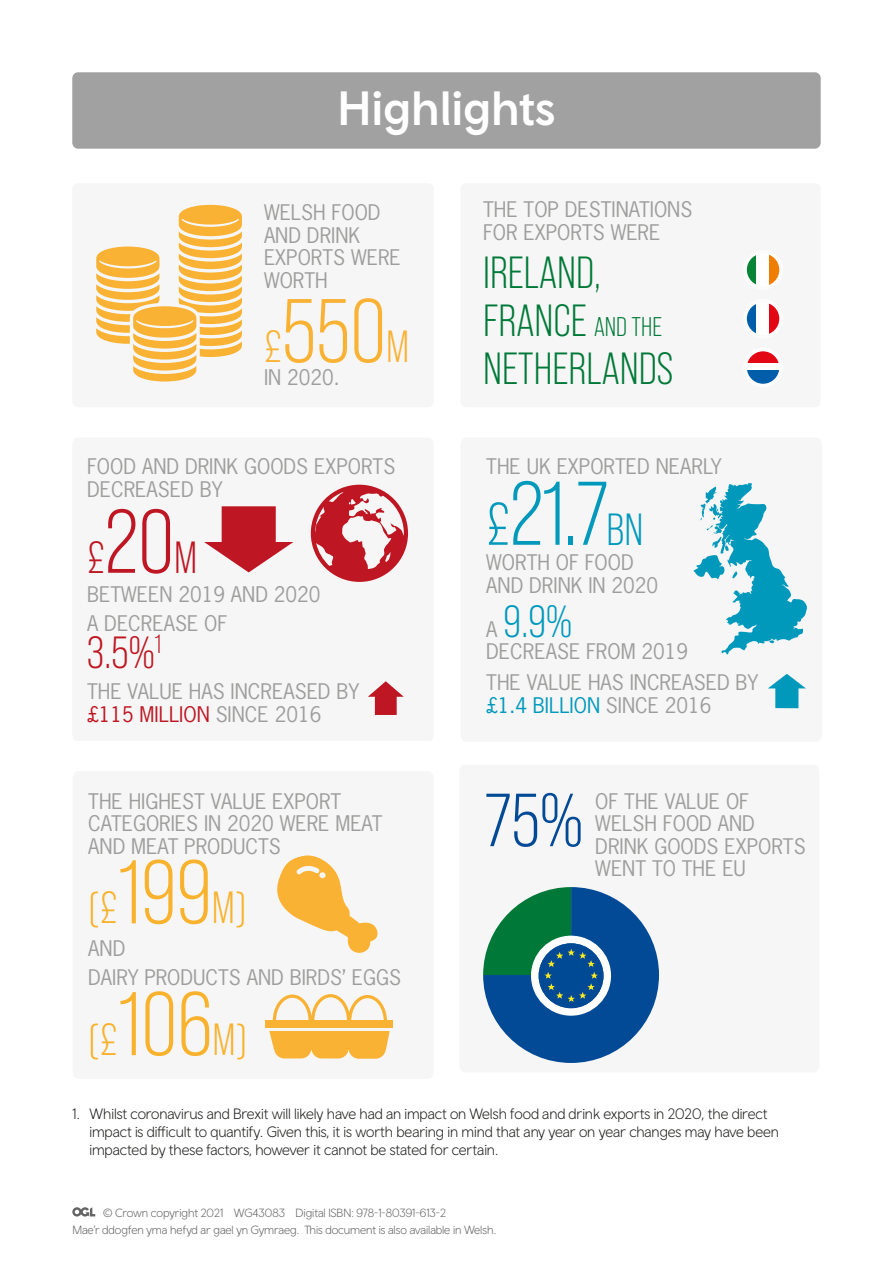
<style>
.page{position:relative;width:893px;height:1263px;background:#fff}
.page>*{position:absolute;margin:0;border:0;box-sizing:border-box;transform-origin:0 0}
.Body_text{font:90px "Bebas Neue Pro";color:#0099bc}
.Body_text-2{font:90px "Bebas Neue Pro";color:#f9b234}
.Body_text-3{font:75px "Bebas Neue Pro";color:#024a96}
.Infographic_heading{font:500 48px "Cymru Sans Headline";color:#fff}
.Body_text-4{font:45px/48px "Bebas Neue Pro";color:#007938}
.Body_text-5{font:45px "Bebas Neue Pro";color:#f9b22d}
.Body_text-6{font:45px "Bebas Neue Pro";color:#be1622}
.Body_text-7{font:45px "Bebas Neue Pro";color:#0099bc}
.Body_text-8{font:20.25px/22.5px "News Gothic Std";color:#9d9d9c}
.t1{font:300 15px/18px "Cymru Sans Body";letter-spacing:-.01em;color:#1d1d1b}
.This_publication_is{font:300 11.85px "Cymru Sans Body";letter-spacing:-.01em;color:#646363}
.Credits_NEW{font:300 11.85px "Cymru Sans Body";letter-spacing:-.005em;color:#646363}
.s1{font-size:45px}
.s2{font-size:90px}
.s3{color:#be1622}
.s4{font-size:27px}
.s5{font-size:60px}
.s6{color:#0099bc}
</style>
<div class="page">
<div style="left:72px;top:72px;width:749px;height:77px;background:#a1a1a1;border-radius:6px"></div>
<div style="left:460px;top:183px;width:361px;height:224px;background:#f6f6f6;border-radius:5px"></div>
<svg style="left:72px;top:1207px;width:23px;height:9px"></svg>
<div style="left:72px;top:183px;width:362px;height:224px;background:#f6f6f6;border-radius:6px"></div>
<svg style="left:96px;top:205px;width:146px;height:177px"></svg>
<svg style="left:483px;top:887px;width:176px;height:176px"></svg>
<svg style="left:204px;top:506px;width:89px;height:66px"></svg>
<svg style="left:311px;top:485px;width:97px;height:97px"></svg>
<svg style="left:368px;top:681px;width:36px;height:34px"></svg>
<svg style="left:277px;top:855px;width:101px;height:98px"></svg>
<svg style="left:693px;top:483px;width:114px;height:172px"></svg>
<svg style="left:768px;top:674px;width:38px;height:34px"></svg>
<svg style="left:748px;top:255px;width:8px;height:30px"></svg>
<div style="left:756px;top:252px;width:13px;height:36px;background:#fff"></div>
<svg style="left:769px;top:255px;width:9px;height:30px"></svg>
<div style="left:743px;top:250px;width:40px;height:40px;border:4px solid #fdfcfc;border-radius:50%"></div>
<div style="left:756px;top:301px;width:13px;height:36px;background:#fff"></div>
<svg style="left:769px;top:304px;width:9px;height:30px"></svg>
<svg style="left:748px;top:304px;width:8px;height:29px"></svg>
<div style="left:743px;top:299px;width:40px;height:40px;border:4px solid #fdfcfc;border-radius:50%"></div>
<svg style="left:748px;top:353px;width:30px;height:10px"></svg>
<div style="left:745px;top:363px;width:36px;height:8px;background:#fff"></div>
<svg style="left:748px;top:371px;width:30px;height:11px"></svg>
<div style="left:743px;top:348px;width:40px;height:39px;border:4px solid #fdfcfc;border-radius:50%"></div>
<svg style="left:269px;top:994px;width:121px;height:65px"></svg>
<svg style="left:265px;top:1023px;width:128px;height:7px"></svg>
<div style="left:266px;top:1020px;width:127px;height:7px;background:#f9b234"></div>
<p class="Infographic_heading" style="left:337px;top:79px;width:219px">Highlights</p>
<p class="Body_text-8" style="left:264px;top:201px;width:138px">WELSH FOOD<br>AND DRINK<br>EXPORTS WERE<br>WORTH</p>
<p class="Body_text-2" style="left:264px;top:281px;width:147px"><span class="s1">£</span>550<span class="s1">M</span></p>
<p class="Body_text-8" style="left:264px;top:365px;width:77px">IN 2020.</p>
<p class="Body_text-8" style="left:87px;top:455px;width:310px">FOOD AND DRINK GOODS EXPORTS<br>DECREASED BY</p>
<p class="Body_text-6" style="left:87px;top:532px;width:112px">£<span class="s2">20</span>M</p>
<p class="Body_text-8" style="left:87px;top:580px;width:235px;line-height:28.5px">BETWEEN 2019 AND 2020<br>A DECREASE OF</p>
<p class="Body_text-6" style="left:87px;top:627px;width:76px">3.5%<sup>1</sup></p>
<p class="Body_text-8" style="left:87px;top:680px;width:274px">THE VALUE HAS INCREASED BY <span class="s3">£115 MILLION</span> SINCE 2016</p>
<p class="Body_text-8" style="left:88px;top:789px;width:296px">THE HIGHEST VALUE EXPORT<br>CATEGORIES IN 2020 WERE MEAT<br>AND MEAT PRODUCTS</p>
<p class="Body_text-5" style="left:88px;top:883px;width:160px">(£<span class="s2">199</span>M)</p>
<p class="Body_text-8" style="left:88px;top:937px;width:39px">AND</p>
<p class="Body_text-8" style="left:88px;top:966px;width:314px">DAIRY PRODUCTS AND BIRDS’ EGGS</p>
<p class="Body_text-5" style="left:88px;top:1014px;width:161px">(£<span class="s2">106</span>M)</p>
<p class="Body_text-8" style="left:483px;top:198px;width:211px">THE TOP DESTINATIONS<br>FOR EXPORTS WERE</p>
<p class="Body_text-4" style="left:483px;top:248px;width:192px">IRELAND,<br>FRANCE <span class="s4">AND THE<br></span>NETHERLANDS</p>
<p class="Body_text-8" style="left:486px;top:455px;width:237px">THE UK EXPORTED NEARLY</p>
<p class="Body_text" style="left:486px;top:464px;width:159px"><span class="s5">£</span>21.7<span class="s1">BN</span></p>
<p class="Body_text-8" style="left:486px;top:551px;width:173px">WORTH OF FOOD<br>AND DRINK IN 2020</p>
<p class="Body_text-8" style="left:486px;top:617px;width:13px">A</p>
<p class="Body_text-7" style="left:503px;top:596px;width:70px">9.9%</p>
<p class="Body_text-8" style="left:486px;top:640px;width:203px">DECREASE FROM 2019</p>
<p class="Body_text-8" style="left:486px;top:671px;width:274px">THE VALUE HAS INCREASED BY <span class="s6">£1.4 BILLION</span> SINCE 2016</p>
<p class="Body_text-3" style="left:485px;top:778px;width:100px">75%</p>
<p class="Body_text-8" style="left:595px;top:789px;width:212px">OF THE VALUE OF<br>WELSH FOOD AND<br>DRINK GOODS EXPORTS<br>WENT TO THE EU</p>
<h1 class="t1" style="left:90px;top:1104px;width:691px;text-indent:-17px">1. Whilst coronavirus and Brexit will likely have had an impact on Welsh food and drink exports in 2020, the direct impact is difficult to quantify. Given this, it is worth bearing in mind that any year on year changes may have been impacted by these factors, however it cannot be stated for certain.</h1>
<p class="Credits_NEW" style="left:103px;top:1205px;width:345px">© Crown copyright 2021 WG43083 Digital ISBN: 978-1-80391-613-2</p>
<p class="This_publication_is" style="left:72px;top:1222px;width:425px">Mae’r ddogfen yma hefyd ar gael yn Gymraeg. This document is also available in Welsh.</p>
</div>
